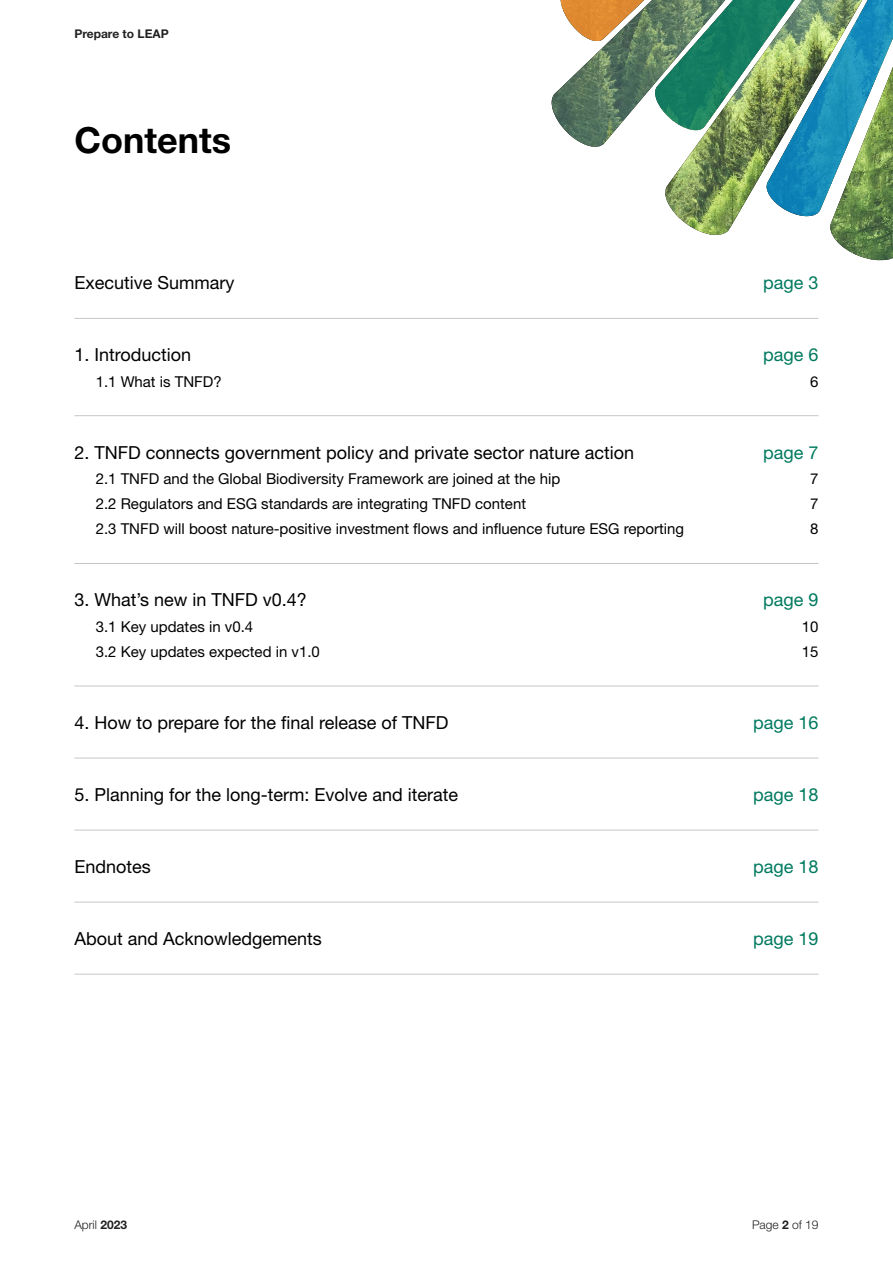
<style>
.page{position:relative;width:893px;height:1263px;background:#fff}
.page>*{position:absolute;margin:0;border:0;box-sizing:border-box;transform-origin:0 0}
.t1{font:700 36px "Helvetica Neue LT Std";color:#000}
.t2{font:18px "Helvetica Neue LT Std";color:#000}
.t3{font:18px "Helvetica Neue LT Std";color:#007a5f}
.t4{font:15px "Helvetica Neue LT Std";color:#000}
.t5{font:300 12px "Helvetica Neue LT Std";color:#212121}
.t6{font:700 12px "Helvetica Neue LT Std";color:#212121}
.s1{font-weight:700}
</style>
<div class="page">
<hr style="left:74px;top:318px;width:745px;height:1px;background:#c6c6c6">
<hr style="left:74px;top:415px;width:745px;height:1px;background:#c6c6c6">
<hr style="left:74px;top:563px;width:745px;height:1px;background:#c6c6c6">
<hr style="left:74px;top:686px;width:745px;height:1px;background:#c6c6c6">
<hr style="left:74px;top:758px;width:745px;height:1px;background:#c6c6c6">
<hr style="left:74px;top:830px;width:745px;height:1px;background:#c6c6c6">
<hr style="left:74px;top:902px;width:745px;height:1px;background:#c6c6c6">
<hr style="left:74px;top:974px;width:745px;height:1px;background:#c6c6c6">
<img style="left:551px;top:88px;width:342px;height:172px">
<img style="left:560px;top:0;width:333px;height:216px">
<p class="t6" style="left:74px;top:27px;width:96px">Prepare to LEAP</p>
<h1 class="t1" style="left:74px;top:118px;width:158px">Contents</h1>
<p class="t2" style="left:74px;top:272px;width:162px">Executive Summary</p>
<p class="t3" style="left:763px;top:272px;width:57px">page 3</p>
<p class="t2" style="left:74px;top:344px;width:118px">1. Introduction</p>
<p class="t3" style="left:763px;top:344px;width:57px">page 6</p>
<p class="t4" style="left:96px;top:372px;width:128px">1.1 What is TNFD?</p>
<p class="t4" style="left:810px;top:372px;width:10px">6</p>
<p class="t2" style="left:74px;top:441px;width:561px">2. TNFD connects government policy and private sector nature action</p>
<p class="t3" style="left:763px;top:441px;width:57px">page 7</p>
<p class="t4" style="left:96px;top:470px;width:466px">2.1 TNFD and the Global Biodiversity Framework are joined at the hip</p>
<p class="t4" style="left:810px;top:470px;width:10px">7</p>
<p class="t4" style="left:96px;top:495px;width:432px">2.2 Regulators and ESG standards are integrating TNFD content</p>
<p class="t4" style="left:810px;top:495px;width:10px">7</p>
<p class="t4" style="left:96px;top:520px;width:590px">2.3 TNFD will boost nature-positive investment flows and influence future ESG reporting</p>
<p class="t4" style="left:810px;top:520px;width:10px">8</p>
<p class="t2" style="left:74px;top:589px;width:234px">3. What’s new in TNFD v0.4?</p>
<p class="t3" style="left:763px;top:589px;width:57px">page 9</p>
<p class="t4" style="left:96px;top:617px;width:159px">3.1 Key updates in v0.4</p>
<p class="t4" style="left:802px;top:617px;width:18px">10</p>
<p class="t4" style="left:96px;top:643px;width:226px">3.2 Key updates expected in v1.0</p>
<p class="t4" style="left:802px;top:643px;width:18px">15</p>
<p class="t2" style="left:74px;top:712px;width:376px">4. How to prepare for the final release of TNFD</p>
<p class="t3" style="left:753px;top:712px;width:67px">page 16</p>
<p class="t2" style="left:74px;top:784px;width:385px">5. Planning for the long-term: Evolve and iterate</p>
<p class="t3" style="left:753px;top:784px;width:67px">page 18</p>
<p class="t2" style="left:74px;top:856px;width:78px">Endnotes</p>
<p class="t3" style="left:753px;top:856px;width:67px">page 18</p>
<p class="t2" style="left:74px;top:928px;width:249px">About and Acknowledgements</p>
<p class="t3" style="left:753px;top:928px;width:67px">page 19</p>
<p class="t5" style="left:74px;top:1217px;width:54px">April <span class="s1">2023</span></p>
<p class="t5" style="left:752px;top:1217px;width:68px">Page <span class="s1">2</span> of 19</p>
</div>
